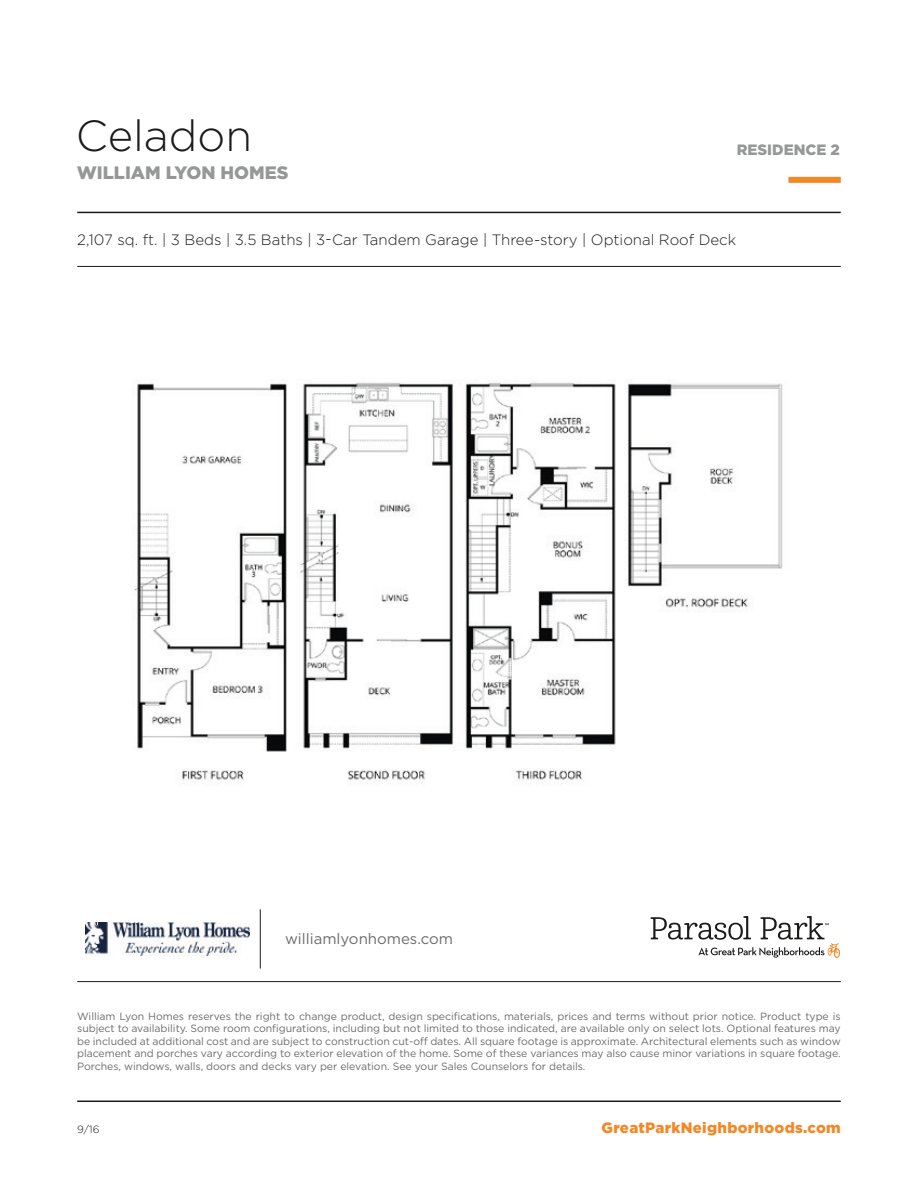
<style>
.page{position:relative;width:918px;height:1188px;background:#fff}
.page>*{position:absolute;margin:0;border:0;box-sizing:border-box;transform-origin:0 0}
.t1{font:300 43.5px "Gotham";color:#1c1b1a}
.t2{font:900 18px "Gotham";color:#969898}
.t3{font:300 15px "Gotham";color:#1c1b1a}
.t4{font:900 15px "Gotham";letter-spacing:.02em;color:#f38827}
.t5{font:15px "Gotham";color:#6b6c6c}
.t6{font:900 15px "Gotham";color:#969898}
.t7{font:10.5px/12.6px "Gotham";letter-spacing:-.005em;color:#6b6c6c;text-align:justify}
.t8{font:300 10.5px "Gotham";color:#1c1b1a}
</style>
<div class="page">
<hr style="left:77px;top:212px;width:764px;height:1px;background:#1c1b1a">
<div style="left:788px;top:177px;width:53px;height:6px;background:#f38827"></div>
<hr style="left:77px;top:1101px;width:764px;height:1px;background:#1c1b1a">
<hr style="left:77px;top:266px;width:764px;height:1px;background:#1c1b1a">
<hr style="left:77px;top:981px;width:764px;height:1px;background:#1c1b1a">
<hr style="left:260px;top:909px;width:1px;height:60px;background:#1c1b1a">
<svg style="left:651px;top:916px;width:189px;height:42px"></svg>
<img style="left:86px;top:922px;width:163px;height:34px">
<img style="left:134px;top:380px;width:649px;height:404px">
<h1 class="t1" style="left:76px;top:109px;width:178px">Celadon</h1>
<h2 class="t2" style="left:77px;top:160px;width:213px">WILLIAM LYON HOMES</h2>
<h3 class="t6" style="left:737px;top:139px;width:105px">RESIDENCE 2</h3>
<h3 class="t3" style="left:77px;top:230px;width:661px">2,107 sq. ft. | 3 Beds | 3.5 Baths | 3-Car Tandem Garage | Three-story | Optional Roof Deck</h3>
<h3 class="t5" style="left:285px;top:929px;width:169px">williamlyonhomes.com</h3>
<p class="t7" style="left:77px;top:1009px;width:765px">William Lyon Homes reserves the right to change product, design specifications, materials, prices and terms without prior notice. Product type is subject to availability. Some room configurations, including but not limited to those indicated, are available only on select lots. Optional features may be included at additional cost and are subject to construction cut-off dates. All square footage is approximate. Architectural elements such as window placement and porches vary according to exterior elevation of the home. Some of these variances may also cause minor variations in square footage.<br>Porches, windows, walls, doors and decks vary per elevation. See your Sales Counselors for details.</p>
<p class="t8" style="left:77px;top:1123px;width:24px">9/16</p>
<h3 class="t4" style="left:602px;top:1118px;width:241px">GreatParkNeighborhoods.com</h3>
</div>
